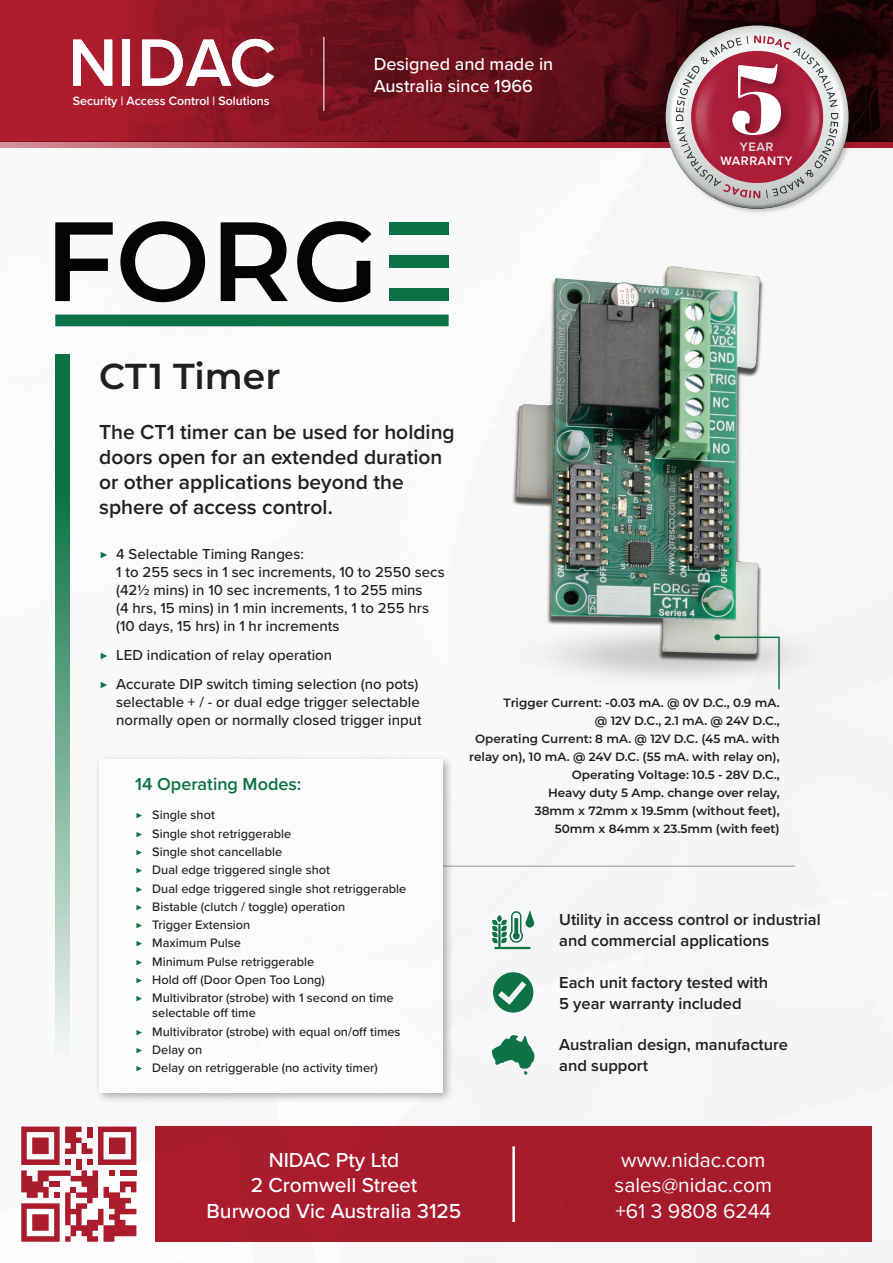
<style>
.page{position:relative;width:893px;height:1263px;background:#fff}
.page>*{position:absolute;margin:0;border:0;box-sizing:border-box;transform-origin:0 0}
.t1{font:600 69px "Proxima Nova";color:#fff}
.t2{font:600 36px "Montserrat";color:#231f20}
.t3{font:600 21px/25.2px "Proxima Nova";color:#231f20}
.t4{font:500 21px/25.2px "Proxima Nova";color:#fff;text-align:center}
.t5{font:21px/25.2px "Proxima Nova";color:#fff;text-align:center}
.t6{font:500 18px/21.6px "Proxima Nova";color:#fff}
.t7{font:600 18px "Proxima Nova";color:#0d7345}
.t8{font:600 16.5px/21px "Proxima Nova";color:#231f20}
.t9{font:500 15px/18px "Proxima Nova";color:#231f20}
.t10{font:500 12.75px/18.3px "Proxima Nova";color:#231f20}
.t11{font:600 12.6px "Proxima Nova";color:#fff}
.t12{font:600 12.6px "Proxima Nova";letter-spacing:.045em;color:#fff}
.t13{font:600 12.6px "Proxima Nova";color:#dee2e5}
.t14{font:600 12px/18px "Montserrat";color:#231f20;text-align:right}
.s1{font-family:"Montserrat";color:#0d7345}
</style>
<div class="page">
<div style="left:503px;top:243px;width:264px;height:435px;background:#f8f8f8"></div>
<div style="left:513px;top:250px;width:261px;height:429px;background:#231f20;opacity:.1"></div>
<hr style="left:443px;top:865px;width:352px;height:2px;background:#231f20">
<div style="left:94px;top:754px;width:360px;height:350px;background:#231f20;opacity:.36"></div>
<div style="left:99px;top:759px;width:344px;height:334px;background:#fff"></div>
<svg style="left:55px;top:354px;width:15px;height:704px;background:#69a78b"></svg>
<svg style="left:714px;top:634px;width:66px;height:56px"></svg>
<svg style="left:492px;top:1035px;width:43px;height:40px"></svg>
<svg style="left:493px;top:972px;width:40px;height:40px"></svg>
<svg style="left:492px;top:910px;width:42px;height:39px"></svg>
<div style="left:390px;top:289px;width:59px;height:12px;background:#0c7347"></div>
<div style="left:55px;top:315px;width:394px;height:11px;background:#0c7347"></div>
<svg style="left:55px;top:222px;width:58px;height:79px"></svg>
<svg style="left:120px;top:221px;width:85px;height:81px"></svg>
<svg style="left:221px;top:222px;width:67px;height:79px"></svg>
<svg style="left:297px;top:221px;width:74px;height:81px"></svg>
<div style="left:390px;top:255px;width:59px;height:12px;background:#0c7347"></div>
<div style="left:390px;top:222px;width:59px;height:13px;background:#0c7347"></div>
<svg style="left:0;top:0;width:893px;height:141px;background:#74121e"></svg>
<svg style="left:0;top:141px;width:893px;height:6px;background:#a53441"></svg>
<hr style="left:323px;top:37px;width:1px;height:74px;background:#fff">
<div style="left:156px;top:1126px;width:716px;height:116px;background:#ad1d2e"></div>
<hr style="left:512px;top:1146px;width:3px;height:76px;background:#fff">
<svg style="left:21px;top:1126px;width:115px;height:116px"></svg>
<div style="left:666px;top:25px;width:189px;height:189px;background:#231f20;opacity:.2"></div>
<svg style="left:666px;top:26px;width:182px;height:182px"></svg>
<h1 class="t1" style="left:68px;top:11px;width:209px">NIDAC</h1>
<p class="t11" style="left:73px;top:91px;width:198px">Security | Access Control | Solutions</p>
<h3 class="t6" style="left:374px;top:53px;width:181px">Designed and made in<br>Australia since 1966</h3>
<h2 class="t2" style="left:99px;top:351px;width:183px">CT1 Timer</h2>
<h3 class="t3" style="left:99px;top:418px;width:357px">The CT1 timer can be used for holding doors open for an extended duration or other applications beyond the sphere of access control.</h3>
<p class="t13" style="left:740px;top:137px;width:35px">YEAR</p>
<p class="t12" style="left:720px;top:152px;width:74px">WARRANTY</p>
<p class="t9" style="left:116px;top:544px;width:330px;text-indent:-17px"><span class="s1">▶</span> 4 Selectable Timing Ranges:<br>1 to 255 secs in 1 sec increments, 10 to 2550 secs (42½ mins) in 10 sec increments, 1 to 255 mins<br>(4 hrs, 15 mins) in 1 min increments, 1 to 255 hrs (10 days, 15 hrs) in 1 hr increments</p>
<p class="t9" style="left:99px;top:640px;width:321px;line-height:29.1px"><span class="s1">▶</span> LED indication of relay operation<br><span class="s1">▶</span> Accurate DIP switch timing selection (no pots)</p>
<p class="t9" style="left:116px;top:692px;width:307px">selectable + / - or dual edge trigger selectable normally open or normally closed trigger input</p>
<h3 class="t7" style="left:135px;top:771px;width:168px">14 Operating Modes:</h3>
<p class="t10" style="left:135px;top:806px;width:273px"><span class="s1">▶</span> Single shot<br><span class="s1">▶</span> Single shot retriggerable<br><span class="s1">▶</span> Single shot cancellable<br><span class="s1">▶</span> Dual edge triggered single shot<br><span class="s1">▶</span> Dual edge triggered single shot retriggerable <span class="s1">▶</span> Bistable (clutch / toggle) operation<br><span class="s1">▶</span> Trigger Extension<br><span class="s1">▶</span> Maximum Pulse<br><span class="s1">▶</span> Minimum Pulse retriggerable<br><span class="s1">▶</span> Hold off (Door Open Too Long)<br><span class="s1">▶</span> Multivibrator (strobe) with 1 second on time</p>
<p class="t10" style="left:135px;top:1003px;width:267px;text-indent:17px">selectable off time<br><span class="s1">▶</span> Multivibrator (strobe) with equal on/off times <span class="s1">▶</span> Delay on<br><span class="s1">▶</span> Delay on retriggerable (no activity timer)</p>
<p class="t14" style="left:469px;top:694px;width:312px">Trigger Current: -0.03 mA. @ 0V D.C., 0.9 mA.<br>@ 12V D.C., 2.1 mA. @ 24V D.C.,<br>Operating Current: 8 mA. @ 12V D.C. (45 mA. with relay on), 10 mA. @ 24V D.C. (55 mA. with relay on), Operating Voltage: 10.5 - 28V D.C.,<br>Heavy duty 5 Amp. change over relay,<br>38mm x 72mm x 19.5mm (without feet),<br>50mm x 84mm x 23.5mm (with feet)</p>
<p class="t8" style="left:559px;top:908px;width:263px">Utility in access control or industrial and commercial applications</p>
<p class="t8" style="left:559px;top:971px;width:211px">Each unit factory tested with<br>5 year warranty included</p>
<p class="t8" style="left:559px;top:1034px;width:230px">Australian design, manufacture and support</p>
<h3 class="t4" style="left:207px;top:1147px;width:256px">NIDAC Pty Ltd<br>2 Cromwell Street<br>Burwood Vic Australia 3125</h3>
<h3 class="t5" style="left:615px;top:1147px;width:159px">www.nidac.com sales@nidac.com +61 3 9808 6244</h3>
</div>
